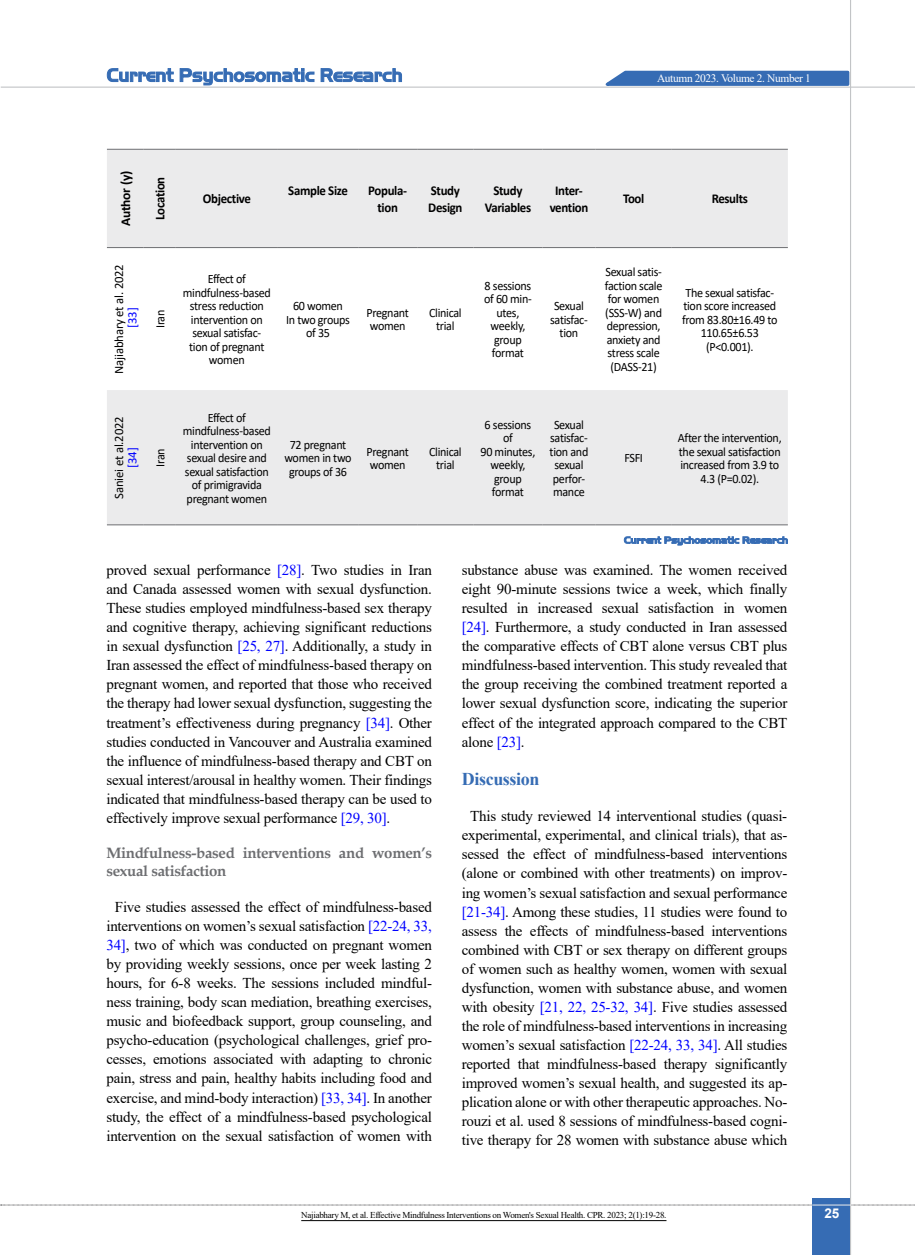
<style>
.page{position:relative;width:915px;height:1255px;background:#fff}
.page>*{position:absolute;margin:0;border:0;box-sizing:border-box;transform-origin:0 0}
.t1{font:700 18px "Times New Roman";letter-spacing:-.02em;color:#366cb4}
.t2{font:15px/19px "Times New Roman";letter-spacing:-.015em;color:#000;text-align:justify}
.t3{font:700 15px/18px "Book Antiqua";letter-spacing:-.02em;color:#6d6e71}
.t4{font:700 13.5px/16.2px "Calibri";letter-spacing:-.025em;color:#000;text-align:center;scale:.95 1}
.t5{font:700 13.5px "Calibri";letter-spacing:-.025em;color:#000}
.t6{font:700 13.5px "Arial";color:#fff}
.t7{font:12.75px/13.5px "Calibri";letter-spacing:-.025em;color:#000;text-align:center;scale:.95 1}
.t8{font:12.75px "Calibri";letter-spacing:-.025em;color:#000}
.t9{font:12.75px "Calibri";color:#00f}
.t10{font:11.4px "Times New Roman";letter-spacing:-.03em;color:#fff}
.t11{font:9px "Times New Roman";letter-spacing:-.03em;color:#000}
.s1{color:#00f}
</style>
<div class="page">
<svg style="left:1px;top:1204px;width:914px;height:1px"></svg>
<div style="left:812px;top:1198px;width:38px;height:56px;background:#366cb4"></div>
<hr style="left:849px;top:0;width:1px;height:1254px;background:#c2c4c6">
<hr style="left:1px;top:87px;width:913px;height:1px;background:#c2c4c6">
<hr style="left:812px;top:1204px;width:38px;height:1px;background:#ebebec">
<svg style="left:597px;top:69px;width:253px;height:18px;background:#5f8ac2"></svg>
<svg style="left:106px;top:68px;width:296px;height:18px"></svg>
<svg style="left:107px;top:150px;width:680px;height:374px;fill:#ebebec"></svg>
<hr style="left:107px;top:524px;width:36px;height:1px;background:#6d6e71">
<hr style="left:143px;top:524px;width:33px;height:1px;background:#6d6e71">
<hr style="left:176px;top:524px;width:102px;height:1px;background:#6d6e71">
<hr style="left:278px;top:524px;width:80px;height:1px;background:#6d6e71">
<hr style="left:358px;top:524px;width:59px;height:1px;background:#6d6e71">
<hr style="left:417px;top:524px;width:56px;height:1px;background:#6d6e71">
<hr style="left:473px;top:524px;width:69px;height:1px;background:#6d6e71">
<hr style="left:542px;top:524px;width:53px;height:1px;background:#6d6e71">
<hr style="left:595px;top:524px;width:76px;height:1px;background:#6d6e71">
<hr style="left:671px;top:524px;width:116px;height:1px;background:#6d6e71">
<hr style="left:107px;top:149px;width:36px;height:1px;background:#6d6e71">
<hr style="left:143px;top:149px;width:33px;height:1px;background:#6d6e71">
<hr style="left:176px;top:149px;width:102px;height:1px;background:#6d6e71">
<hr style="left:278px;top:149px;width:80px;height:1px;background:#6d6e71">
<hr style="left:358px;top:149px;width:59px;height:1px;background:#6d6e71">
<hr style="left:417px;top:149px;width:56px;height:1px;background:#6d6e71">
<hr style="left:473px;top:149px;width:69px;height:1px;background:#6d6e71">
<hr style="left:542px;top:149px;width:53px;height:1px;background:#6d6e71">
<hr style="left:595px;top:149px;width:76px;height:1px;background:#6d6e71">
<hr style="left:671px;top:149px;width:116px;height:1px;background:#6d6e71">
<hr style="left:107px;top:247px;width:36px;height:1px;background:#6d6e71">
<hr style="left:143px;top:247px;width:33px;height:1px;background:#6d6e71">
<hr style="left:176px;top:247px;width:102px;height:1px;background:#6d6e71">
<hr style="left:278px;top:247px;width:80px;height:1px;background:#6d6e71">
<hr style="left:358px;top:247px;width:59px;height:1px;background:#6d6e71">
<hr style="left:417px;top:247px;width:56px;height:1px;background:#6d6e71">
<hr style="left:473px;top:247px;width:69px;height:1px;background:#6d6e71">
<hr style="left:542px;top:247px;width:53px;height:1px;background:#6d6e71">
<hr style="left:595px;top:247px;width:76px;height:1px;background:#6d6e71">
<hr style="left:671px;top:247px;width:116px;height:1px;background:#6d6e71">
<svg style="left:623px;top:536px;width:165px;height:10px"></svg>
<hr style="left:301px;top:1220px;width:365px;height:1px;background:#000">
<p class="t10" style="left:656px;top:70px;width:155px">Autumn 2023. Volume 2. Number 1</p>
<p class="t5" style="left:116px;top:226px;width:58px;rotate:-90deg">Author (y)</p>
<p class="t4" style="left:152px;top:220px;width:47px;rotate:-90deg">Location</p>
<p class="t8" style="left:110px;top:373px;width:111px;rotate:-90deg">Najiabhary et al. 2022</p>
<p class="t9" style="left:123px;top:327px;width:22px;rotate:-90deg">[33]</p>
<p class="t7" style="left:153px;top:328px;width:21px;rotate:-90deg">Iran</p>
<p class="t8" style="left:110px;top:498px;width:84px;rotate:-90deg">Saniei et al.2022</p>
<p class="t9" style="left:123px;top:467px;width:22px;rotate:-90deg">[34]</p>
<p class="t7" style="left:153px;top:466px;width:21px;rotate:-90deg">Iran</p>
<p class="t4" style="left:203px;top:191px;width:52px">Objective</p>
<p class="t4" style="left:288px;top:183px;width:64px">Sample Size</p>
<p class="t4" style="left:368px;top:183px;width:42px">Popula&shy;tion</p>
<p class="t4" style="left:428px;top:183px;width:37px;text-align:left">Study<br>Design</p>
<p class="t4" style="left:484px;top:183px;width:50px">Study<br>Variables</p>
<p class="t4" style="left:549px;top:183px;width:42px">Inter&shy;vention</p>
<p class="t4" style="left:623px;top:191px;width:24px">Tool</p>
<p class="t4" style="left:711px;top:191px;width:40px">Results</p>
<p class="t7" style="left:183px;top:272px;width:94px">Effect of mindfulness-based stress reduction intervention on sexual satisfac&shy;tion of pregnant women</p>
<p class="t7" style="left:286px;top:299px;width:69px">60 women<br>In two groups of 35</p>
<p class="t7" style="left:366px;top:305px;width:46px;text-align:left">Pregnant women</p>
<p class="t7" style="left:429px;top:305px;width:36px">Clinical trial</p>
<p class="t7" style="left:183px;top:410px;width:94px">Effect of mindfulness-based intervention on sexual desire and sexual satisfaction of primigravida pregnant women</p>
<p class="t7" style="left:284px;top:437px;width:72px">72 pregnant women in two groups of 36</p>
<p class="t7" style="left:366px;top:444px;width:46px;text-align:left">Pregnant women</p>
<p class="t7" style="left:429px;top:444px;width:36px">Clinical trial</p>
<p class="t7" style="left:484px;top:278px;width:52px">8 sessions of 60 min&shy;utes, weekly, group format</p>
<p class="t7" style="left:550px;top:299px;width:41px">Sexual satisfac&shy;tion</p>
<p class="t7" style="left:604px;top:265px;width:62px">Sexual satis&shy;faction scale for women (SSS-W) and depression, anxiety and stress scale (DASS-21)</p>
<p class="t7" style="left:681px;top:285px;width:102px">The sexual satisfac&shy;tion score increased from 83.80±16.49 to<br>110.65±6.53 (P&lt;0.001).</p>
<p class="t7" style="left:480px;top:417px;width:59px">6 sessions of<br>90 minutes, weekly, group format</p>
<p class="t7" style="left:549px;top:417px;width:42px">Sexual satisfac&shy;tion and sexual perfor&shy;mance</p>
<p class="t7" style="left:624px;top:451px;width:21px">FSFI</p>
<p class="t7" style="left:677px;top:430px;width:111px">After the intervention, the sexual satisfaction increased from 3.9 to<br>4.3 (P=0.02).</p>
<p class="t2" style="left:106px;top:560px;width:327px">proved sexual performance <span class="s1">[28]</span>. Two studies in Iran and Canada assessed women with sexual dysfunction.<br>These studies employed mindfulness-based sex therapy and cognitive therapy, achieving significant reductions in sexual dysfunction <span class="s1">[25, 27]</span>. Additionally, a study in Iran assessed the effect of mindfulness-based therapy on pregnant women, and reported that those who received the therapy had lower sexual dysfunction, suggesting the treatment’s effectiveness during pregnancy <span class="s1">[34]</span>. Other studies conducted in Vancouver and Australia examined the influence of mindfulness-based therapy and CBT on sexual interest/arousal in healthy women. Their findings indicated that mindfulness-based therapy can be used to effectively improve sexual performance <span class="s1">[29, 30]</span>.</p>
<p class="t3" style="left:106px;top:843px;width:327px">Mindfulness-based interventions and women’s sexual satisfaction</p>
<p class="t2" style="left:106px;top:896px;width:327px;text-align:center">Five studies assessed the effect of mindfulness-based interventions on women’s sexual satisfaction <span class="s1">[22-24, 33, 34]</span>, two of which was conducted on pregnant women by providing weekly sessions, once per week lasting 2 hours, for 6-8 weeks. The sessions included mindful&shy;ness training, body scan mediation, breathing exercises, music and biofeedback support, group counseling, and psycho-education (psychological challenges, grief pro&shy;cesses, emotions associated with adapting to chronic pain, stress and pain, healthy habits including food and exercise, and mind-body interaction) <span class="s1">[33, 34]</span>. In another study, the effect of a mindfulness-based psychological intervention on the sexual satisfaction of women with</p>
<p class="t2" style="left:461px;top:560px;width:327px">substance abuse was examined. The women received eight 90-minute sessions twice a week, which finally resulted in increased sexual satisfaction in women <span class="s1">[24]</span>. Furthermore, a study conducted in Iran assessed the comparative effects of CBT alone versus CBT plus mindfulness-based intervention. This study revealed that the group receiving the combined treatment reported a lower sexual dysfunction score, indicating the superior effect of the integrated approach compared to the CBT alone <span class="s1">[23]</span>.</p>
<p class="t1" style="left:461px;top:766px;width:79px">Discussion</p>
<p class="t2" style="left:461px;top:806px;width:327px;text-align:center">This study reviewed 14 interventional studies (quasi&shy;experimental, experimental, and clinical trials), that as&shy;sessed the effect of mindfulness-based interventions (alone or combined with other treatments) on improv&shy;ing women’s sexual satisfaction and sexual performance <span class="s1">[21-34]</span>. Among these studies, 11 studies were found to assess the effects of mindfulness-based interventions combined with CBT or sex therapy on different groups of women such as healthy women, women with sexual dysfunction, women with substance abuse, and women with obesity <span class="s1">[21, 22, 25-32, 34]</span>. Five studies assessed the role of mindfulness-based interventions in increasing women’s sexual satisfaction <span class="s1">[22-24, 33, 34]</span>. All studies reported that mindfulness-based therapy significantly improved women’s sexual health, and suggested its ap&shy;plication alone or with other therapeutic approaches. No&shy;rouzi et al. used 8 sessions of mindfulness-based cogni&shy;tive therapy for 28 women with substance abuse which</p>
<p class="t11" style="left:301px;top:1208px;width:366px">Najiabhary M, et al. Effective Mindfulness Interventions on Women's Sexual Health. CPR. 2023; 2(1):19-28.</p>
<p class="t6" style="left:824px;top:1203px;width:17px">25</p>
</div>
